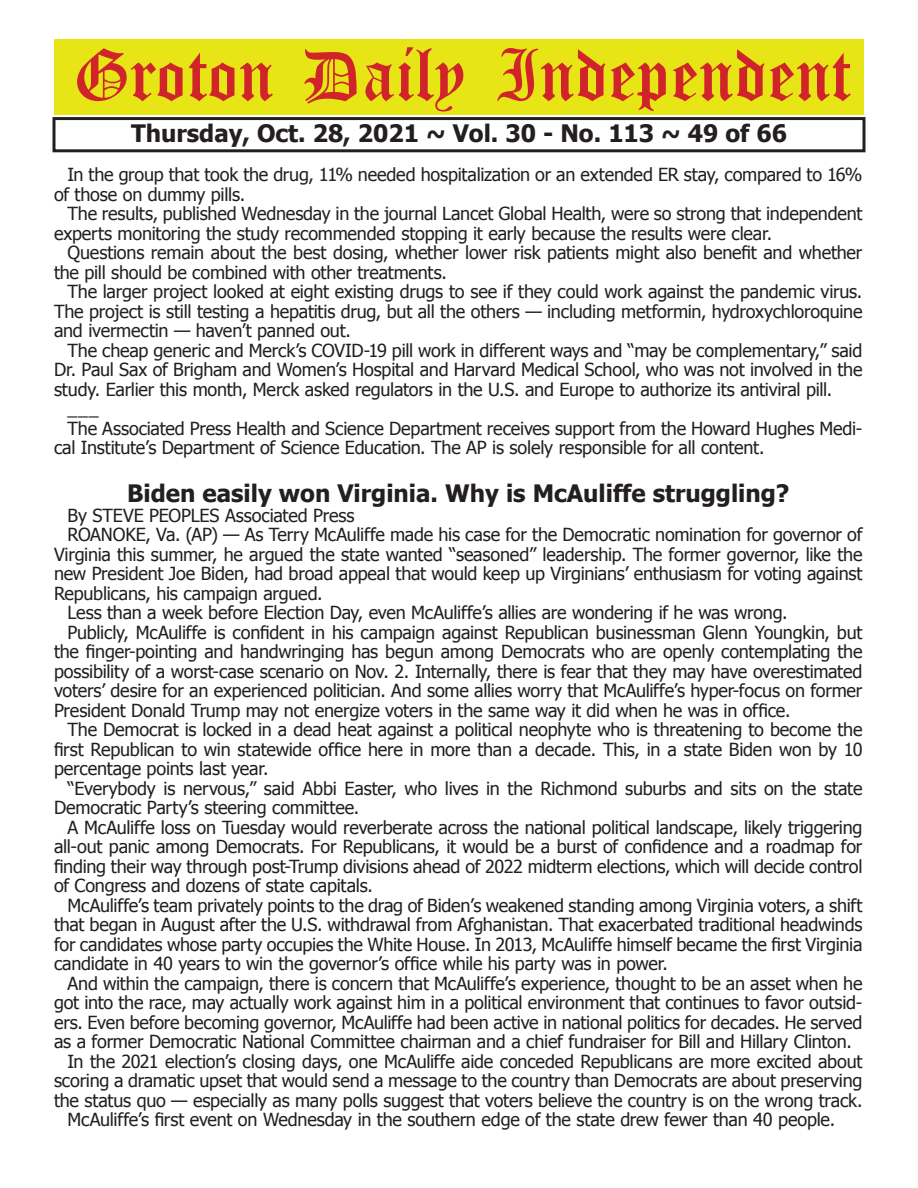
<style>
.page{position:relative;width:918px;height:1188px;background:#fff}
.page>*{position:absolute;margin:0;border:0;box-sizing:border-box;transform-origin:0 0}
.t1{font:54px "Old English Five";color:#d1232a}
.t2{font:700 24px "Tahoma";color:#231f20}
.t3{font:18px/19.5px "Tahoma";letter-spacing:-.01em;color:#231f20}
</style>
<div class="page">
<div style="left:52px;top:117px;width:814px;height:35px;border:3px solid #231f20"></div>
<div style="left:54px;top:40px;width:810px;height:75px;background:#e7e515"></div>
<h1 class="t1" style="left:73px;top:50px;width:779px">Groton Daily Independent</h1>
<h2 class="t2" style="left:131px;top:116px;width:658px">Thursday, Oct. 28, 2021 ~ Vol. 30 - No. 113 ~ 49 of 66</h2>
<p class="t3" style="left:54px;top:164px;width:810px;text-indent:14px">In the group that took the drug, 11% needed hospitalization or an extended ER stay, compared to 16% of those on dummy pills.</p>
<p class="t3" style="left:54px;top:203px;width:810px;text-indent:14px">The results, published Wednesday in the journal Lancet Global Health, were so strong that independent experts monitoring the study recommended stopping it early because the results were clear.</p>
<p class="t3" style="left:54px;top:242px;width:810px;text-indent:14px">Questions remain about the best dosing, whether lower risk patients might also benefit and whether the pill should be combined with other treatments.</p>
<p class="t3" style="left:54px;top:281px;width:810px;text-align:justify;text-indent:14px">The larger project looked at eight existing drugs to see if they could work against the pandemic virus.<br>The project is still testing a hepatitis drug, but all the others — including metformin, hydroxychloroquine and ivermectin — haven’t panned out.</p>
<p class="t3" style="left:68px;top:339px;width:796px">The cheap generic and Merck’s COVID-19 pill work in different ways and “may be complementary,” said</p>
<p class="t3" style="left:54px;top:359px;width:810px">Dr. Paul Sax of Brigham and Women’s Hospital and Harvard Medical School, who was not involved in the</p>
<p class="t3" style="left:54px;top:378px;width:780px">study. Earlier this month, Merck asked regulators in the U.S. and Europe to authorize its antiviral pill.</p>
<p class="t3" style="left:68px;top:398px;width:33px">___</p>
<p class="t3" style="left:68px;top:417px;width:796px">The Associated Press Health and Science Department receives support from the Howard Hughes Medi-</p>
<p class="t3" style="left:54px;top:437px;width:712px">cal Institute’s Department of Science Education. The AP is solely responsible for all content.</p>
<h2 class="t2" style="left:127px;top:477px;width:664px">Biden easily won Virginia. Why is McAuliffe struggling?</h2>
<p class="t3" style="left:68px;top:505px;width:289px">By STEVE PEOPLES Associated Press</p>
<p class="t3" style="left:68px;top:524px;width:796px">ROANOKE, Va. (AP) — As Terry McAuliffe made his case for the Democratic nomination for governor of</p>
<p class="t3" style="left:54px;top:544px;width:810px">Virginia this summer, he argued the state wanted “seasoned” leadership. The former governor, like the</p>
<p class="t3" style="left:54px;top:563px;width:810px">new President Joe Biden, had broad appeal that would keep up Virginians’ enthusiasm for voting against</p>
<p class="t3" style="left:54px;top:583px;width:270px">Republicans, his campaign argued.</p>
<p class="t3" style="left:68px;top:602px;width:722px">Less than a week before Election Day, even McAuliffe’s allies are wondering if he was wrong.</p>
<p class="t3" style="left:68px;top:622px;width:797px">Publicly, McAuliffe is confident in his campaign against Republican businessman Glenn Youngkin, but</p>
<p class="t3" style="left:54px;top:641px;width:810px">the finger-pointing and handwringing has begun among Democrats who are openly contemplating the</p>
<p class="t3" style="left:54px;top:661px;width:810px">possibility of a worst-case scenario on Nov. 2. Internally, there is fear that they may have overestimated</p>
<p class="t3" style="left:54px;top:680px;width:810px">voters’ desire for an experienced politician. And some allies worry that McAuliffe’s hyper-focus on former</p>
<p class="t3" style="left:54px;top:700px;width:738px">President Donald Trump may not energize voters in the same way it did when he was in office.</p>
<p class="t3" style="left:68px;top:719px;width:796px">The Democrat is locked in a dead heat against a political neophyte who is threatening to become the</p>
<p class="t3" style="left:54px;top:739px;width:810px">first Republican to win statewide office here in more than a decade. This, in a state Biden won by 10</p>
<p class="t3" style="left:54px;top:758px;width:216px">percentage points last year.</p>
<p class="t3" style="left:68px;top:778px;width:797px">“Everybody is nervous,” said Abbi Easter, who lives in the Richmond suburbs and sits on the state</p>
<p class="t3" style="left:54px;top:797px;width:307px">Democratic Party’s steering committee.</p>
<p class="t3" style="left:68px;top:817px;width:797px">A McAuliffe loss on Tuesday would reverberate across the national political landscape, likely triggering</p>
<p class="t3" style="left:54px;top:836px;width:810px">all-out panic among Democrats. For Republicans, it would be a burst of confidence and a roadmap for</p>
<p class="t3" style="left:54px;top:856px;width:810px">finding their way through post-Trump divisions ahead of 2022 midterm elections, which will decide control</p>
<p class="t3" style="left:54px;top:875px;width:320px">of Congress and dozens of state capitals.</p>
<p class="t3" style="left:68px;top:895px;width:797px">McAuliffe’s team privately points to the drag of Biden’s weakened standing among Virginia voters, a shift</p>
<p class="t3" style="left:54px;top:914px;width:810px">that began in August after the U.S. withdrawal from Afghanistan. That exacerbated traditional headwinds</p>
<p class="t3" style="left:54px;top:934px;width:810px">for candidates whose party occupies the White House. In 2013, McAuliffe himself became the first Virginia</p>
<p class="t3" style="left:54px;top:953px;width:616px">candidate in 40 years to win the governor’s office while his party was in power.</p>
<p class="t3" style="left:68px;top:973px;width:796px">And within the campaign, there is concern that McAuliffe’s experience, thought to be an asset when he</p>
<p class="t3" style="left:54px;top:992px;width:810px">got into the race, may actually work against him in a political environment that continues to favor outsid-</p>
<p class="t3" style="left:54px;top:1012px;width:810px">ers. Even before becoming governor, McAuliffe had been active in national politics for decades. He served</p>
<p class="t3" style="left:54px;top:1031px;width:799px">as a former Democratic National Committee chairman and a chief fundraiser for Bill and Hillary Clinton.</p>
<p class="t3" style="left:68px;top:1051px;width:796px">In the 2021 election’s closing days, one McAuliffe aide conceded Republicans are more excited about</p>
<p class="t3" style="left:54px;top:1070px;width:810px">scoring a dramatic upset that would send a message to the country than Democrats are about preserving</p>
<p class="t3" style="left:54px;top:1090px;width:810px">the status quo — especially as many polls suggest that voters believe the country is on the wrong track.</p>
<p class="t3" style="left:68px;top:1109px;width:769px">McAuliffe’s first event on Wednesday in the southern edge of the state drew fewer than 40 people.</p>
</div>
